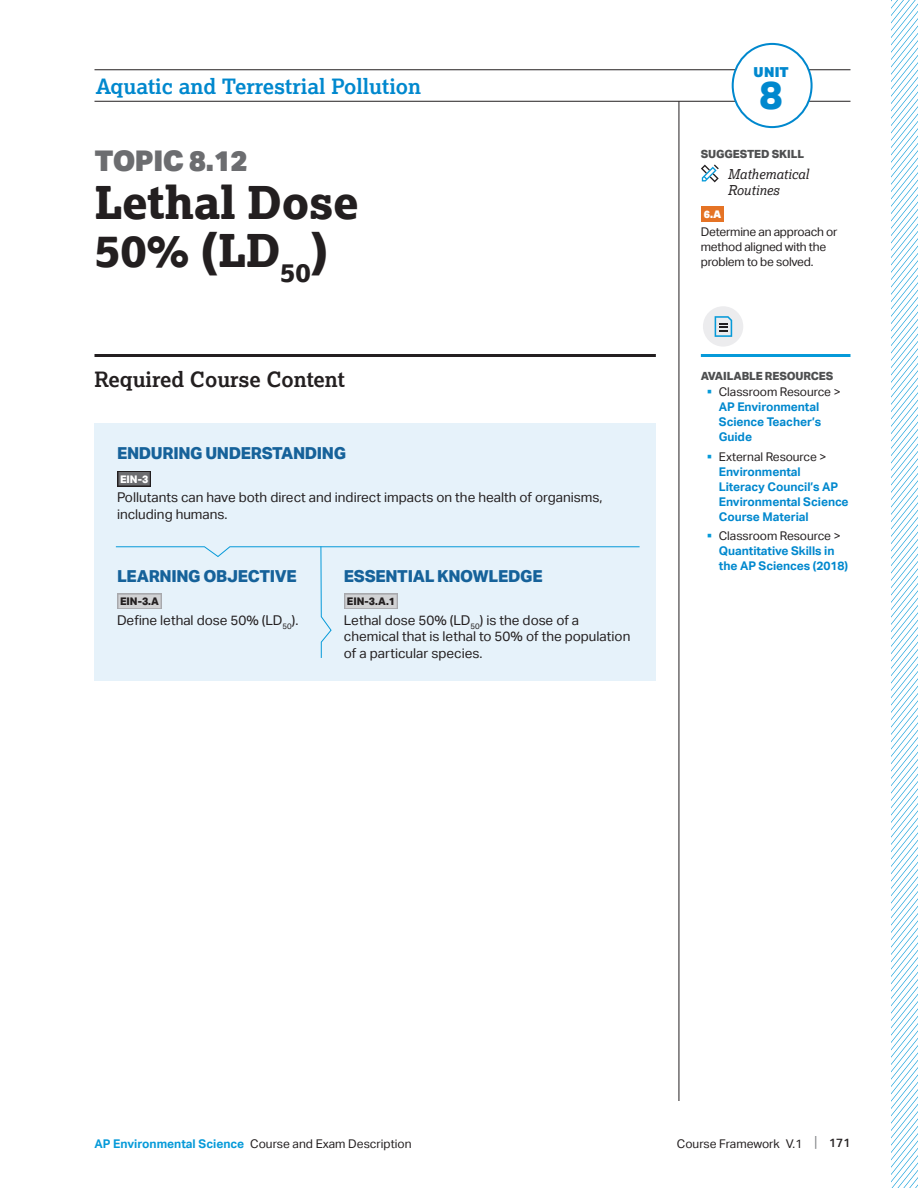
<style>
.page{position:relative;width:918px;height:1188px;background:#fff}
.page>*{position:absolute;margin:0;border:0;box-sizing:border-box;transform-origin:0 0}
.t1{font:800 45px/48px "Lexia";letter-spacing:-.01em;color:#231f20}
.t2{font:800 39.3px "Aktiv Grotesk";color:#0088ce}
.t3{font:900 28.5px "Aktiv Grotesk";letter-spacing:-.02em;color:#6c6d70}
.t4{font:700 21px "Lexia";color:#0088ce}
.t5{font:700 21px "Lexia";color:#231f20}
.t6{font:800 16.5px "Aktiv Grotesk";letter-spacing:-.02em;color:#16629a}
.t7{font:900 13.8px "Aktiv Grotesk";color:#0088ce}
.t8{font:13.5px/16.5px "Aktiv Grotesk";color:#231f20}
.t9{font:italic 13.5px/16.5px "Lexia";color:#231f20}
.t10{font:700 12px/15px "Aktiv Grotesk";letter-spacing:-.005em;color:#0088ce}
.t11{font:12px "Aktiv Grotesk";color:#231f20}
.t12{font:12px/15px "Aktiv Grotesk";letter-spacing:-.02em;color:#231f20}
.t13{font:800 11.25px "Aktiv Grotesk";letter-spacing:-.01em;color:#4e4f50}
.t14{font:800 10.5px "Aktiv Grotesk";letter-spacing:.005em;color:#231f20}
.t15{font:800 10.5px "Aktiv Grotesk";color:#fff}
.t16{font:900 10.5px "Aktiv Grotesk";color:#fff}
.s1{color:#069ad9}
.s2{font-weight:400;color:#231f20}
.s3{font-weight:700;color:#069ad9}
.s4{font-size:15px;color:#808285}
.s5{font-weight:500}
</style>
<div class="page">
<hr style="left:94px;top:69px;width:756px;height:1px;background:#231f20">
<hr style="left:94px;top:101px;width:756px;height:1px;background:#231f20">
<div style="left:733px;top:44px;width:79px;height:83px;background:#fff;border-radius:50%"></div>
<div style="left:732px;top:43px;width:81px;height:85px;border:2px solid #0088ce;border-radius:50%"></div>
<hr style="left:679px;top:101px;width:1px;height:1000px;background:#231f20">
<hr style="left:94px;top:354px;width:562px;height:3px;background:#231f20">
<hr style="left:701px;top:354px;width:149px;height:3px;background:#069ad9">
<div style="left:703px;top:306px;width:40px;height:41px;background:#ececee;border-radius:50%"></div>
<svg style="left:715px;top:316px;width:17px;height:21px"></svg>
<div style="left:94px;top:423px;width:562px;height:123px;background:#e6f2fa"></div>
<div style="left:117px;top:471px;width:34px;height:16px;background:#474547"></div>
<div style="left:118px;top:472px;width:32px;height:13px;background:#6c6d70"></div>
<div style="left:94px;top:546px;width:227px;height:134px;background:#e6f2fa"></div>
<div style="left:321px;top:546px;width:335px;height:134px;background:#e6f2fa"></div>
<svg style="left:115px;top:546px;width:525px;height:112px"></svg>
<div style="left:701px;top:206px;width:23px;height:15px;background:#e57325"></div>
<svg style="left:701px;top:164px;width:18px;height:18px"></svg>
<div style="left:27px;top:114px;width:36px;height:37px;border:1px solid #231f20;border-radius:50%"></div>
<div style="left:27px;top:578px;width:36px;height:37px;border:1px solid #231f20;border-radius:50%"></div>
<div style="left:27px;top:1037px;width:36px;height:37px;border:1px solid #231f20;border-radius:50%"></div>
<svg style="left:891px;top:0;width:27px;height:1188px"></svg>
<h3 class="t4" style="left:96px;top:73px;width:327px">Aquatic and Terrestrial Pollution</h3>
<h3 class="t3" style="left:94px;top:143px;width:154px">TOPIC 8.12</h3>
<h1 class="t1" style="left:94px;top:178px;width:266px">Lethal Dose<br>50% (LD<sub>50</sub>)</h1>
<h3 class="t5" style="left:94px;top:366px;width:252px">Required Course Content</h3>
<p class="t6" style="left:117px;top:442px;width:231px">ENDURING UNDERSTANDING</p>
<p class="t15" style="left:120px;top:472px;width:30px">EIN-3</p>
<p class="t8" style="left:117px;top:489px;width:487px">Pollutants can have both direct and indirect impacts on the health of organisms, including humans.</p>
<p class="t6" style="left:117px;top:566px;width:181px">LEARNING OBJECTIVE</p>
<p class="t14" style="left:120px;top:595px;width:41px">EIN-3.A</p>
<p class="t8" style="left:117px;top:612px;width:183px">Define lethal dose 50% (LD<sub>50</sub>).</p>
<p class="t6" style="left:344px;top:566px;width:200px">ESSENTIAL KNOWLEDGE</p>
<p class="t14" style="left:347px;top:595px;width:50px">EIN-3.A.1</p>
<p class="t8" style="left:344px;top:612px;width:288px">Lethal dose 50% (LD<sub>50</sub>) is the dose of a chemical that is lethal to 50% of the population of a particular species.</p>
<p class="t7" style="left:754px;top:63px;width:37px">UNIT</p>
<h2 class="t2" style="left:760px;top:70px;width:25px">8</h2>
<p class="t13" style="left:701px;top:146px;width:105px">SUGGESTED SKILL</p>
<p class="t9" style="left:728px;top:165px;width:83px">Mathematical<br>Routines</p>
<p class="t16" style="left:704px;top:207px;width:19px">6.A</p>
<p class="t12" style="left:701px;top:224px;width:138px">Determine an approach or method aligned with the problem to be solved.</p>
<p class="t13" style="left:701px;top:368px;width:134px">AVAILABLE RESOURCES</p>
<p class="t10" style="left:719px;top:384px;width:123px;text-indent:-12px"><span class="s1">▪</span> <span class="s2">Classroom Resource &gt;<br></span>AP Environmental<br>Science Teacher’s<br>Guide</p>
<p class="t10" style="left:719px;top:449px;width:131px;text-indent:-12px"><span class="s1">▪</span> <span class="s2">External Resource &gt;<br></span>Environmental<br>Literacy Council’s AP<br>Environmental Science<br>Course Material</p>
<p class="t10" style="left:719px;top:528px;width:131px;text-indent:-12px"><span class="s1">▪</span> <span class="s2">Classroom Resource &gt;<br></span>Quantitative Skills in the AP Sciences (2018)</p>
<p class="t11" style="left:94px;top:1136px;width:319px"><span class="s3">AP Environmental Science</span> Course and Exam Description</p>
<p class="t11" style="left:677px;top:1136px;width:175px">Course Framework V.1 <span class="s4">|</span> <span class="s5">171</span></p>
</div>
